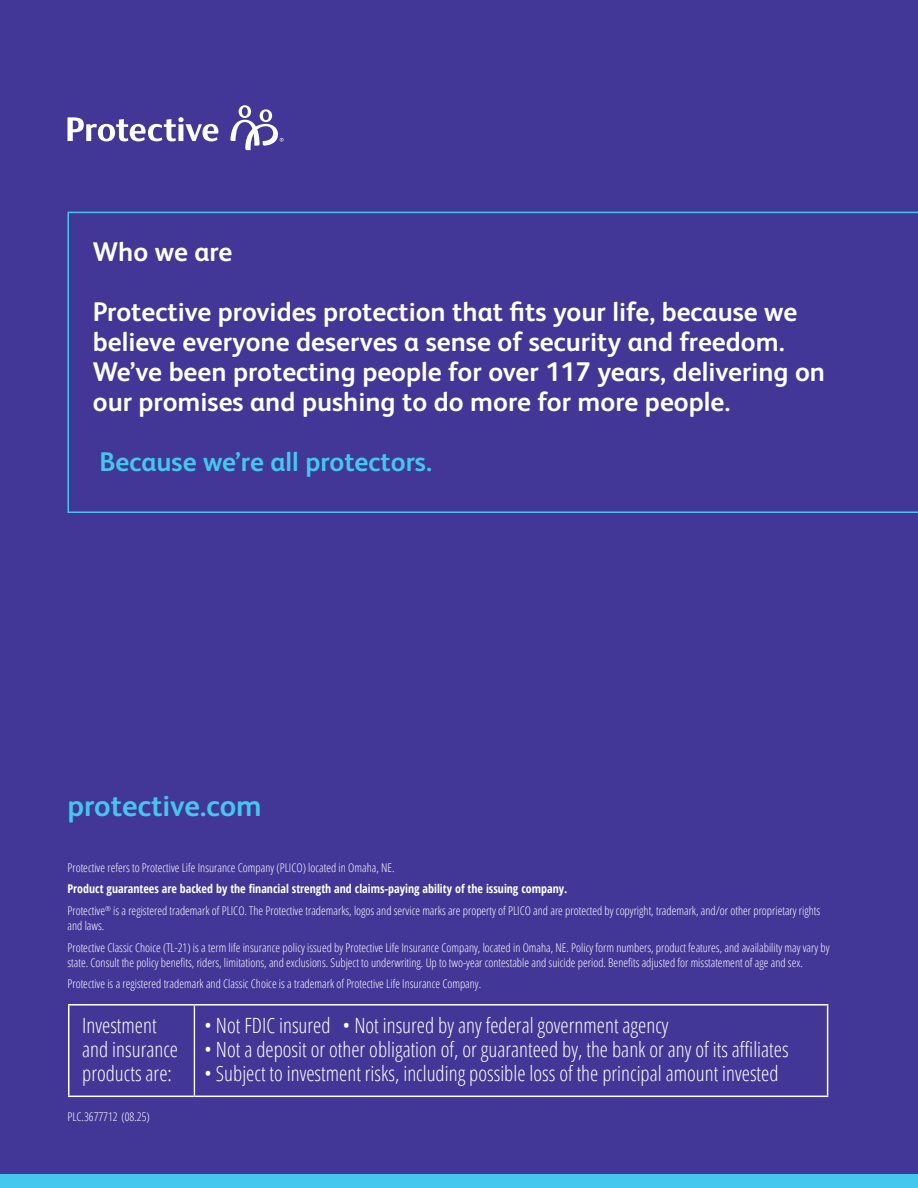
<style>
.page{position:relative;width:918px;height:1188px;background:#423796}
.page>*{position:absolute;margin:0;border:0;box-sizing:border-box;transform-origin:0 0}
.t1{font:700 30px "FS Albert Pro";color:#44c7ee}
.t2{font:700 27px/30px "FS Albert Pro";color:#fff}
.t3{font:700 27px "FS Albert Pro";color:#44c7ee}
.t4{font:300 21px/24px "Open Sans Condensed";color:#fff}
.t5{font:300 condensed 12px/15px "Open Sans";color:#fff}
.t6{font:700 12px "Open Sans Condensed";color:#fff}
</style>
<div class="page">
<div style="left:0;top:1174px;width:918px;height:14px;background:#44c7ee"></div>
<svg style="left:68px;top:117px;width:150px;height:24px"></svg>
<svg style="left:230px;top:105px;width:54px;height:45px"></svg>
<svg style="left:68px;top:212px;width:850px;height:301px"></svg>
<hr style="left:194px;top:1006px;width:1px;height:90px;background:#fff">
<hr style="left:68px;top:1004px;width:126px;height:2px;background:#fff">
<hr style="left:68px;top:1006px;width:1px;height:90px;background:#fff">
<hr style="left:194px;top:1004px;width:634px;height:2px;background:#fff">
<hr style="left:827px;top:1006px;width:1px;height:90px;background:#fff">
<hr style="left:68px;top:1096px;width:126px;height:1px;background:#fff">
<hr style="left:194px;top:1096px;width:634px;height:1px;background:#fff">
<h2 class="t2" style="left:93px;top:235px;width:141px">Who we are</h2>
<p class="t2" style="left:93px;top:295px;width:734px">Protective provides protection that fits your life, because we believe everyone deserves a sense of security and freedom.<br>We’ve been protecting people for over 117 years, delivering on our promises and pushing to do more for more people.</p>
<h2 class="t3" style="left:99px;top:443px;width:334px">Because we’re all protectors.</h2>
<h1 class="t1" style="left:68px;top:785px;width:196px">protective.com</h1>
<p class="t5" style="left:68px;top:859px;width:329px">Protective refers to Protective Life Insurance Company (PLICO) located in Omaha, NE.</p>
<p class="t6" style="left:68px;top:881px;width:501px">Product guarantees are backed by the financial strength and claims-paying ability of the issuing company.</p>
<p class="t5" style="left:67px;top:903px;width:754px">Protective<sup>®</sup> is a registered trademark of PLICO. The Protective trademarks, logos and service marks are property of PLICO and are protected by copyright, trademark, and/or other proprietary rights and laws.</p>
<p class="t5" style="left:67px;top:939px;width:764px">Protective Classic Choice (TL-21) is a term life insurance policy issued by Protective Life Insurance Company, located in Omaha, NE. Policy form numbers, product features, and availability may vary by state. Consult the policy benefits, riders, limitations, and exclusions. Subject to underwriting. Up to two-year contestable and suicide period. Benefits adjusted for misstatement of age and sex.</p>
<p class="t5" style="left:67px;top:976px;width:415px">Protective is a registered trademark and Classic Choice is a trademark of Protective Life Insurance Company.</p>
<h3 class="t4" style="left:82px;top:1013px;width:97px">Investment and insurance products are:</h3>
<h3 class="t4" style="left:204px;top:1013px;width:466px">• Not FDIC insured • Not insured by any federal government agency</h3>
<h3 class="t4" style="left:204px;top:1037px;width:586px">• Not a deposit or other obligation of, or guaranteed by, the bank or any of its affiliates</h3>
<h3 class="t4" style="left:204px;top:1061px;width:576px">• Subject to investment risks, including possible loss of the principal amount invested</h3>
<p class="t5" style="left:68px;top:1108px;width:84px">PLC.3677712 (08.25)</p>
</div>
